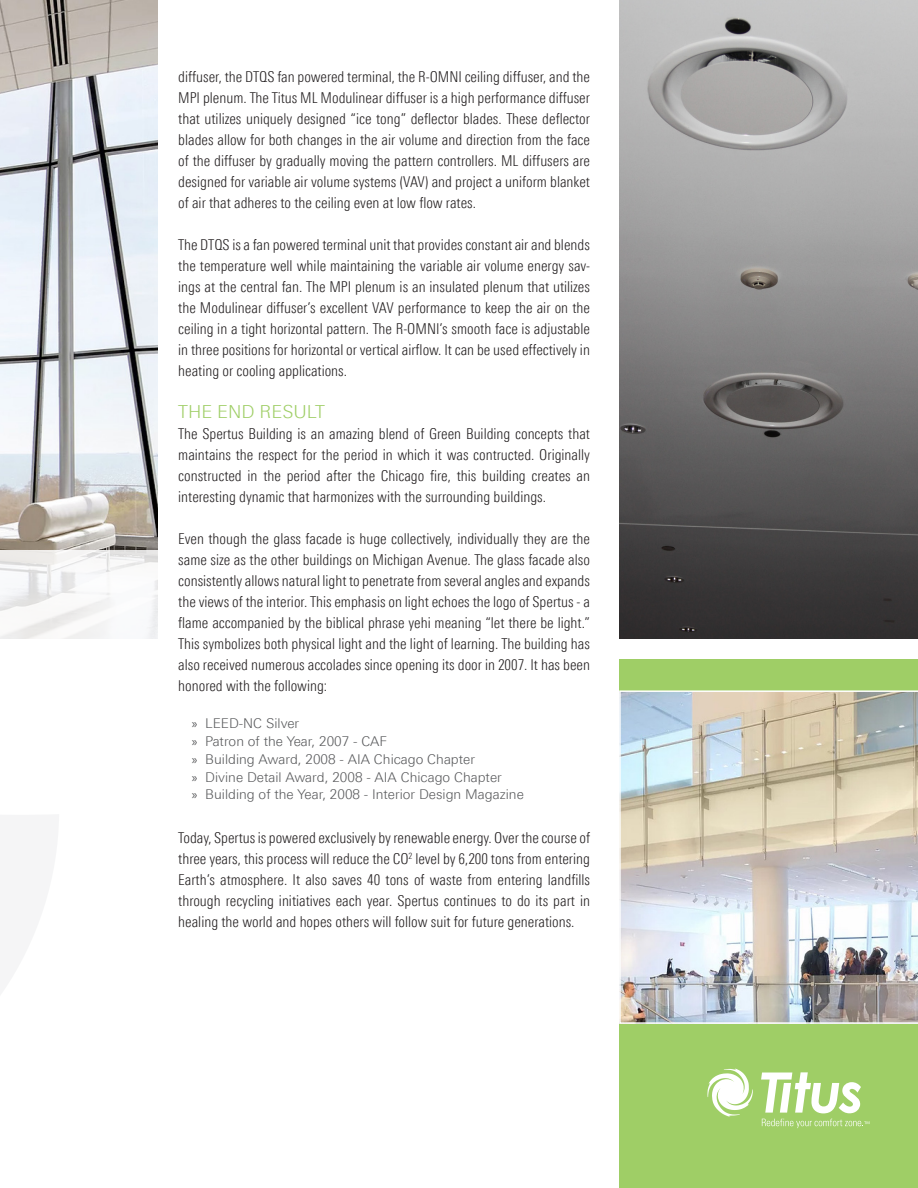
<style>
.page{position:relative;width:918px;height:1188px;background:#fff}
.page>*{position:absolute;margin:0;border:0;box-sizing:border-box;transform-origin:0 0}
.t1{font:300 18px "LT Univers Basic";color:#9fce66}
.Title_sub{font:300 condensed 15px/21px "LT Univers";color:#231f20;text-align:justify}
.t2{font:300 13.5px "LT Univers Basic";color:#57585a}
.s1{font-family:"Myriad Pro";font-weight:400}
</style>
<div class="page">
<img style="left:0;top:0;width:158px;height:550px">
<div style="left:620px;top:659px;width:298px;height:529px;background:#9fce66"></div>
<img style="left:620px;top:0;width:298px;height:638px">
<svg style="left:0;top:550px;width:158px;height:88px"></svg>
<img style="left:619px;top:690px;width:299px;height:334px">
<svg style="left:707px;top:1068px;width:46px;height:49px"></svg>
<svg style="left:761px;top:1072px;width:100px;height:41px"></svg>
<svg style="left:762px;top:1119px;width:107px;height:9px"></svg>
<p class="Title_sub" style="left:178px;top:66px;width:413px">diffuser, the DTQS fan powered terminal, the R-OMNI ceiling diffuser, and the MPI plenum. The Titus ML Modulinear diffuser is a high performance diffuser that utilizes uniquely designed “ice tong” deflector blades. These deflector blades allow for both changes in the air volume and direction from the face of the diffuser by gradually moving the pattern controllers. ML diffusers are designed for variable air volume systems (VAV) and project a uniform blanket of air that adheres to the ceiling even at low flow rates.</p>
<p class="Title_sub" style="left:178px;top:234px;width:413px">The DTQS is a fan powered terminal unit that provides constant air and blends the temperature well while maintaining the variable air volume energy sav&shy;ings at the central fan. The MPI plenum is an insulated plenum that utilizes the Modulinear diffuser’s excellent VAV performance to keep the air on the ceiling in a tight horizontal pattern. The R-OMNI’s smooth face is adjustable in three positions for horizontal or vertical airflow. It can be used effectively in heating or cooling applications.</p>
<p class="t1" style="left:178px;top:401px;width:148px">THE END RESULT</p>
<p class="Title_sub" style="left:178px;top:423px;width:413px">The Spertus Building is an amazing blend of Green Building concepts that maintains the respect for the period in which it was contructed. Originally constructed in the period after the Chicago fire, this building creates an interesting dynamic that harmonizes with the surrounding buildings.</p>
<p class="Title_sub" style="left:178px;top:528px;width:413px">Even though the glass facade is huge collectively, individually they are the same size as the other buildings on Michigan Avenue. The glass facade also consistently allows natural light to penetrate from several angles and expands the views of the interior. This emphasis on light echoes the logo of Spertus - a flame accompanied by the biblical phrase yehi meaning “let there be light.” This symbolizes both physical light and the light of learning. The building has also received numerous accolades since opening its door in 2007. It has been honored with the following:</p>
<p class="t2" style="left:192px;top:716px;width:109px"><span class="s1">»</span> LEED-NC Silver</p>
<p class="t2" style="left:192px;top:733px;width:197px"><span class="s1">»</span> Patron of the Year, 2007 - CAF</p>
<p class="t2" style="left:192px;top:751px;width:285px"><span class="s1">»</span> Building Award, 2008 - AIA Chicago Chapter</p>
<p class="t2" style="left:192px;top:769px;width:312px"><span class="s1">»</span> Divine Detail Award, 2008 - AIA Chicago Chapter</p>
<p class="t2" style="left:192px;top:787px;width:334px"><span class="s1">»</span> Building of the Year, 2008 - Interior Design Magazine</p>
<p class="Title_sub" style="left:178px;top:827px;width:413px">Today, Spertus is powered exclusively by renewable energy. Over the course of three years, this process will reduce the CO<sup>2</sup> level by 6,200 tons from entering Earth’s atmosphere. It also saves 40 tons of waste from entering landfills through recycling initiatives each year. Spertus continues to do its part in healing the world and hopes others will follow suit for future generations.</p>
</div>
